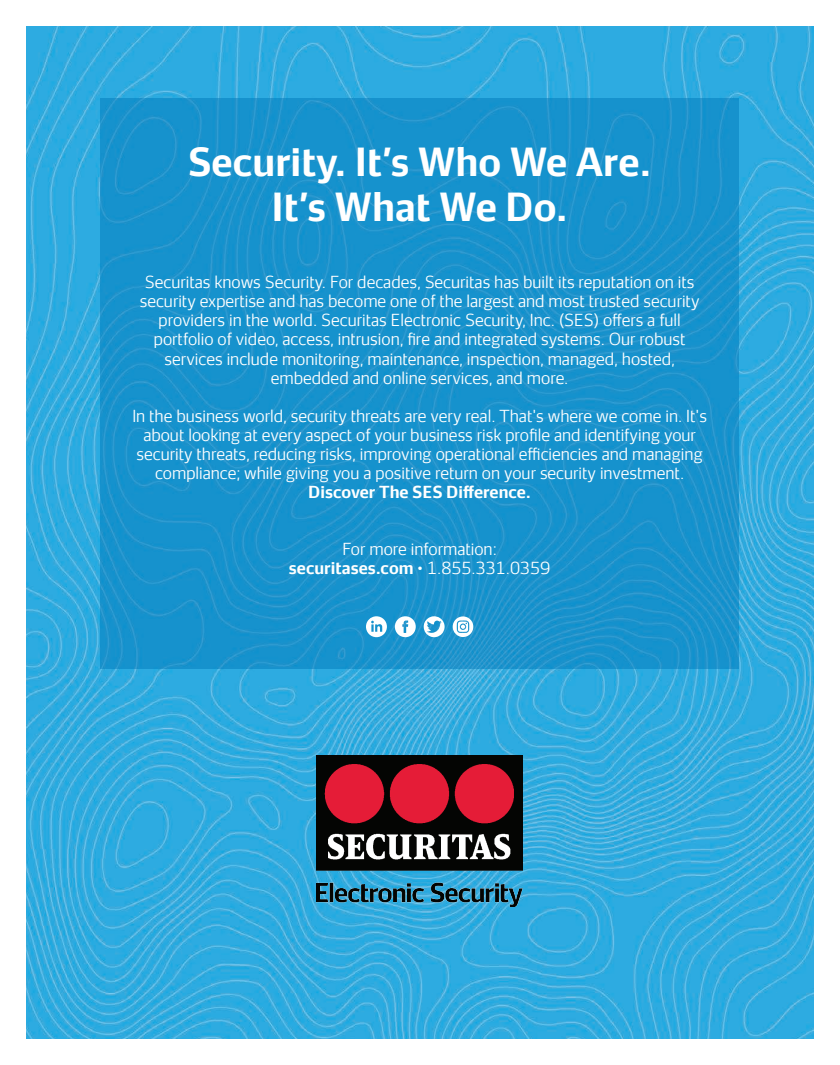
<style>
.page{position:relative;width:840px;height:1065px;background:#fff}
.page>*{position:absolute;margin:0;border:0;box-sizing:border-box;transform-origin:0 0}
.t1{font:700 37.12px/44.5px "Securitas Sans TT";color:#fff;text-align:center}
.t2{font:15.88px/19.1px "Securitas Sans TT";color:#fff;text-align:center}
.t3{font:700 15.88px "Securitas Sans TT";color:#fff}
.s1{font-weight:700}
</style>
<div class="page">
<img style="left:27px;top:27px;width:787px;height:1012px">
<svg style="left:100px;top:98px;width:639px;height:571px;background:#1992cc"></svg>
<svg style="left:366px;top:616px;width:21px;height:21px"></svg>
<svg style="left:395px;top:616px;width:21px;height:21px"></svg>
<svg style="left:424px;top:616px;width:21px;height:21px"></svg>
<svg style="left:453px;top:616px;width:20px;height:21px"></svg>
<img style="left:316px;top:755px;width:207px;height:151px">
<h1 class="t1" style="left:188px;top:136px;width:465px">Security. It’s Who We Are.<br>It’s What We Do.</h1>
<p class="t2" style="left:140px;top:271px;width:561px">Securitas knows Security. For decades, Securitas has built its reputation on its security expertise and has become one of the largest and most trusted security providers in the world. Securitas Electronic Security, Inc. (SES) offers a full portfolio of video, access, intrusion, fire and integrated systems. Our robust services include monitoring, maintenance, inspection, managed, hosted, embedded and online services, and more.</p>
<p class="t2" style="left:132px;top:404px;width:576px">In the business world, security threats are very real. That's where we come in. It's about looking at every aspect of your business risk profile and identifying your security threats, reducing risks, improving operational efficiencies and managing compliance; while giving you a positive return on your security investment.</p>
<p class="t3" style="left:308px;top:478px;width:224px">Discover The SES Difference.</p>
<p class="t2" style="left:289px;top:538px;width:263px">For more information: <span class="s1">securitases.com •</span> 1.855.331.0359</p>
</div>
